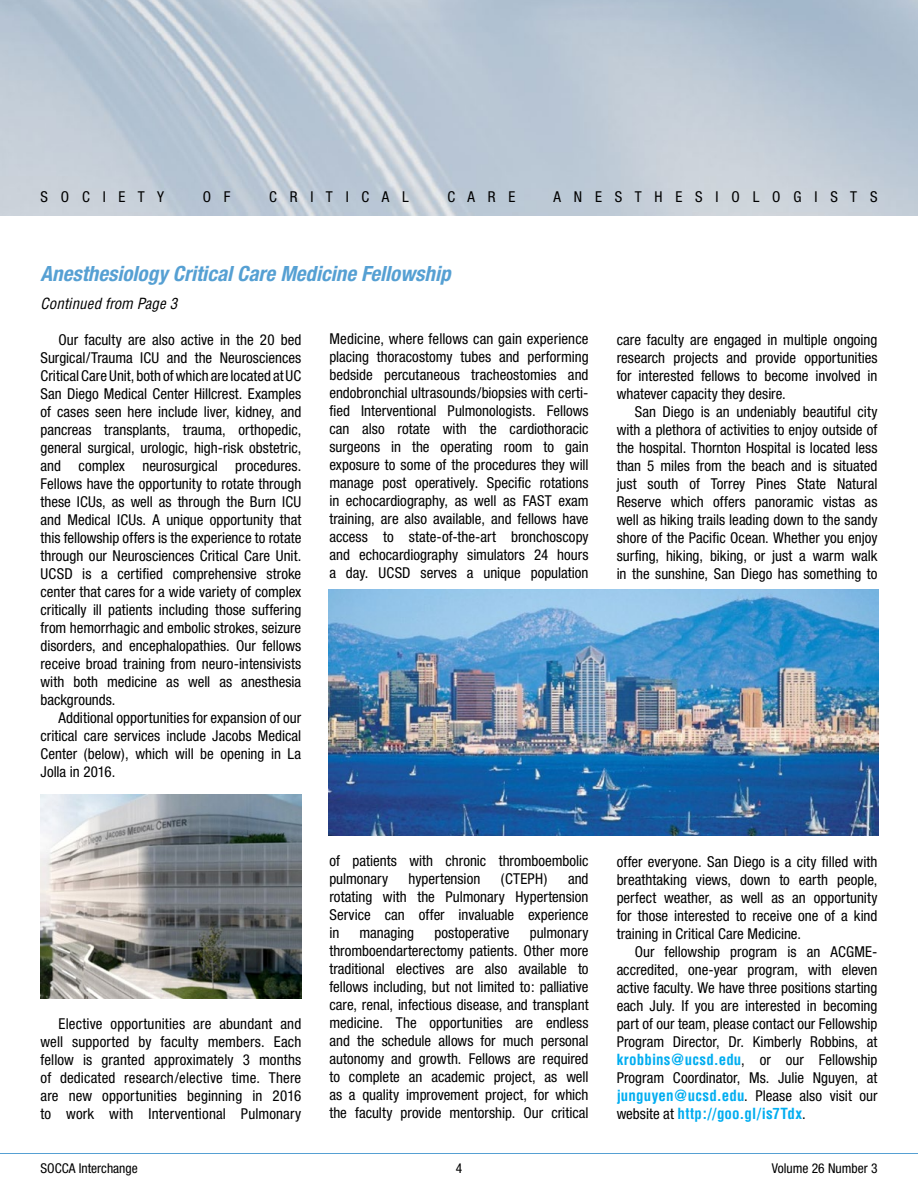
<style>
.page{position:relative;width:918px;height:1188px;background:#fff}
.page>*{position:absolute;margin:0;border:0;box-sizing:border-box;transform-origin:0 0}
.t1{font:italic 700 condensed 21px "Helvetica Neue";color:#56a0d3}
.t2{font:condensed 15px/18px "Helvetica Neue";color:#000;text-align:justify}
.t3{font:700 condensed 15px "Helvetica";letter-spacing:.01em;color:#00adf0}
.t4{font:italic condensed 15px "Helvetica";letter-spacing:.005em;color:#000}
.t5{font:condensed 13.5px "Helvetica Neue";color:#000}
.s1{font-family:"Helvetica Neue";font-weight:400;color:#000}
.s2{font-family:"Helvetica";font-weight:700;color:#00adf0}
</style>
<div class="page">
<img style="left:0;top:0;width:918px;height:216px">
<hr style="left:0;top:1153px;width:918px;height:1px;background:#56a0d3">
<img style="left:40px;top:795px;width:262px;height:203px">
<img style="left:328px;top:590px;width:550px;height:246px">
<p class="t2" style="left:40px;top:187px;width:125px">S O C I E T Y</p>
<p class="t2" style="left:203px;top:187px;width:29px">O F</p>
<p class="t2" style="left:269px;top:187px;width:141px">C R I T I C A L</p>
<p class="t2" style="left:447px;top:187px;width:70px">C A R E</p>
<p class="t2" style="left:554px;top:187px;width:326px">A N E S T H E S I O L O G I S T S</p>
<h1 class="t1" style="left:40px;top:261px;width:412px">Anesthesiology Critical Care Medicine Fellowship</h1>
<p class="t4" style="left:40px;top:294px;width:138px">Continued from Page 3</p>
<p class="t2" style="left:40px;top:330px;width:262px;text-indent:18px">Our faculty are also active in the 20 bed Surgical/Trauma ICU and the Neurosciences Critical Care Unit, both of which are located at UC San Diego Medical Center Hillcrest. Examples of cases seen here include liver, kidney, and pancreas transplants, trauma, orthopedic, general surgical, urologic, high-risk obstetric, and complex neurosurgical procedures.<br>Fellows have the opportunity to rotate through these ICUs, as well as through the Burn ICU and Medical ICUs. A unique opportunity that this fellowship offers is the experience to rotate through our Neurosciences Critical Care Unit.<br>UCSD is a certified comprehensive stroke center that cares for a wide variety of complex critically ill patients including those suffering from hemorrhagic and embolic strokes, seizure disorders, and encephalopathies. Our fellows receive broad training from neuro-intensivists with both medicine as well as anesthesia backgrounds.</p>
<p class="t2" style="left:40px;top:708px;width:262px;text-indent:18px">Additional opportunities for expansion of our critical care services include Jacobs Medical Center (below), which will be opening in La Jolla in 2016.</p>
<p class="t2" style="left:329px;top:330px;width:261px">Medicine, where fellows can gain experience placing thoracostomy tubes and performing bedside percutaneous tracheostomies and endobronchial ultrasounds/biopsies with certi&shy;fied Interventional Pulmonologists. Fellows can also rotate with the cardiothoracic surgeons in the operating room to gain exposure to some of the procedures they will manage post operatively. Specific rotations in echocardiography, as well as FAST exam training, are also available, and fellows have access to state-of-the-art bronchoscopy and echocardiography simulators 24 hours a day. UCSD serves a unique population</p>
<p class="t2" style="left:617px;top:330px;width:262px">care faculty are engaged in multiple ongoing research projects and provide opportunities for interested fellows to become involved in whatever capacity they desire.</p>
<p class="t2" style="left:617px;top:402px;width:262px;text-indent:18px">San Diego is an undeniably beautiful city with a plethora of activities to enjoy outside of the hospital. Thornton Hospital is located less than 5 miles from the beach and is situated just south of Torrey Pines State Natural Reserve which offers panoramic vistas as well as hiking trails leading down to the sandy shore of the Pacific Ocean. Whether you enjoy surfing, hiking, biking, or just a warm walk in the sunshine, San Diego has something to</p>
<p class="t2" style="left:40px;top:1014px;width:262px;text-indent:18px">Elective opportunities are abundant and well supported by faculty members. Each fellow is granted approximately 3 months of dedicated research/elective time. There are new opportunities beginning in 2016 to work with Interventional Pulmonary</p>
<p class="t2" style="left:329px;top:852px;width:261px">of patients with chronic thromboembolic pulmonary</p>
<p class="t2" style="left:409px;top:870px;width:73px">hypertension</p>
<p class="t2" style="left:501px;top:870px;width:48px">(CTEPH)</p>
<p class="t2" style="left:329px;top:870px;width:261px;text-indent:239px">and rotating with the Pulmonary Hypertension Service can offer invaluable experience in</p>
<p class="t2" style="left:329px;top:924px;width:261px;text-indent:200px">pulmonary thromboendarterectomy patients. Other more traditional electives are also available to fellows including, but not limited to: palliative care, renal, infectious disease, and transplant medicine. The opportunities are endless and the schedule allows for much personal autonomy and growth. Fellows are required to complete an academic project, as well as a quality improvement project, for which the faculty provide mentorship. Our critical</p>
<p class="t2" style="left:360px;top:924px;width:56px">managing</p>
<p class="t2" style="left:434px;top:924px;width:77px">postoperative</p>
<p class="t2" style="left:617px;top:852px;width:262px">offer everyone. San Diego is a city filled with breathtaking views, down to earth people, perfect weather, as well as an opportunity for those interested to receive one of a kind training in Critical Care Medicine.</p>
<p class="t2" style="left:617px;top:942px;width:262px;text-indent:18px">Our fellowship program is an ACGME&shy;accredited, one-year program, with eleven active faculty. We have three positions starting each July. If you are interested in becoming part of our team, please contact our Fellowship Program Director, Dr. Kimberly Robbins, at</p>
<p class="t3" style="left:617px;top:1050px;width:262px">krobbins@ucsd.edu<span class="s1">, or our Fellowship</span></p>
<p class="t2" style="left:617px;top:1068px;width:262px">Program Coordinator, Ms. Julie Nguyen, at <span class="s2">junguyen@ucsd.edu</span>. Please also visit our</p>
<p class="t3" style="left:617px;top:1104px;width:191px"><span class="s1">website at</span> http://goo.gl/is7Tdx<span class="s1">.</span></p>
<p class="t5" style="left:40px;top:1160px;width:99px">SOCCA Interchange</p>
<p class="t5" style="left:456px;top:1160px;width:8px">4</p>
<p class="t5" style="left:772px;top:1160px;width:107px">Volume 26 Number 3</p>
</div>
